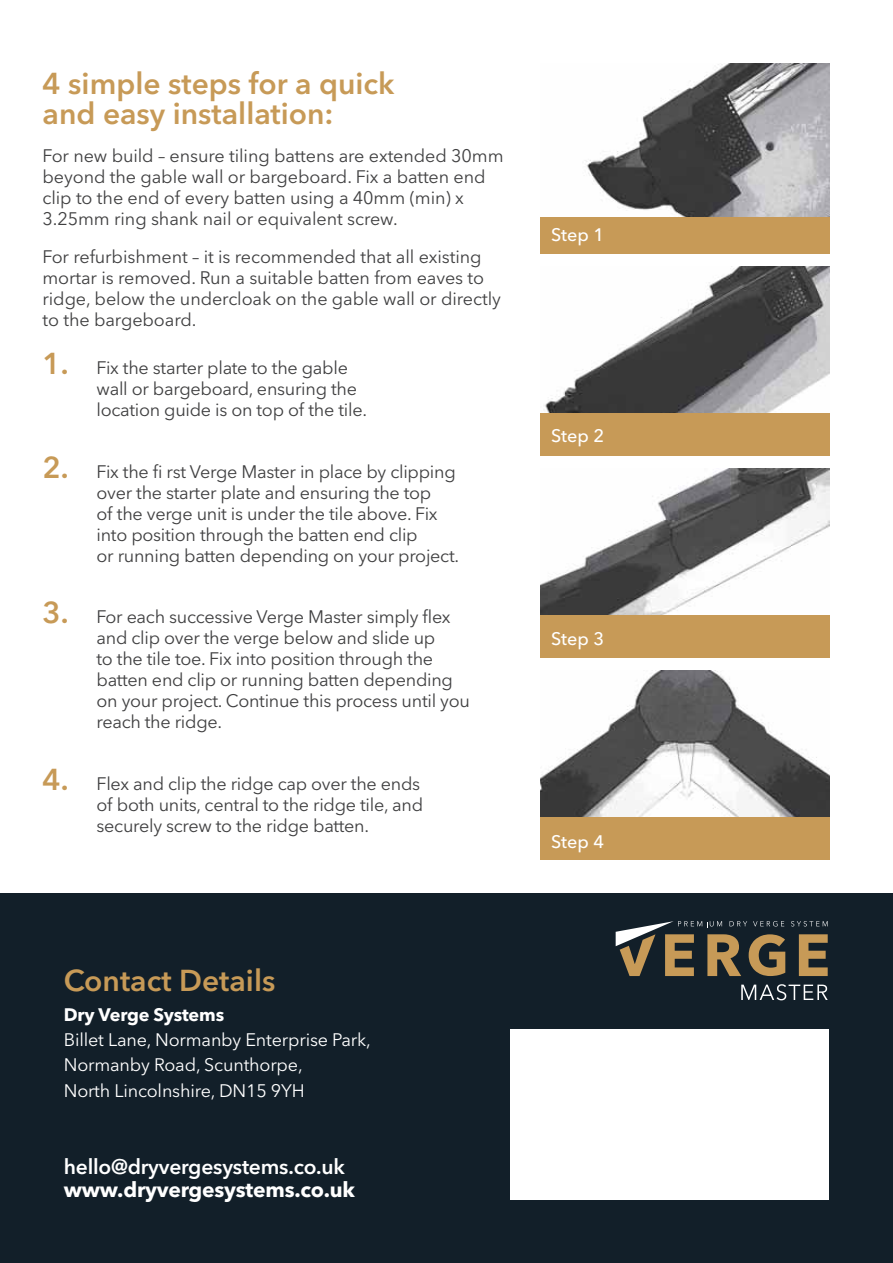
<style>
.page{position:relative;width:893px;height:1263px;background:#fff}
.page>*{position:absolute;margin:0;border:0;box-sizing:border-box;transform-origin:0 0}
.t1{font:600 30px/30px "Avenir Next";color:#c79a57}
.t2{font:600 21px "Avenir Next";letter-spacing:-.01em;color:#fff}
.t3{font:700 21px "Avenir Next";letter-spacing:-.01em;color:#fff}
.t4{font:18px/21px "Avenir Next";letter-spacing:-.015em;color:#404041}
.t5{font:18px/25.2px "Avenir Next";letter-spacing:-.01em;color:#fff}
.t6{font:500 18px "Avenir Next";color:#fff}
.t7{font:700 18px "Avenir Next";letter-spacing:-.01em;color:#fff}
.s1{font-weight:600;font-size:30px;color:#c79a57}
</style>
<div class="page">
<div style="left:0;top:894px;width:893px;height:369px;background:#121f29"></div>
<div style="left:510px;top:1029px;width:319px;height:170px;background:#fff"></div>
<svg style="left:799px;top:934px;width:29px;height:42px"></svg>
<svg style="left:616px;top:921px;width:169px;height:55px"></svg>
<svg style="left:791px;top:921px;width:37px;height:5px"></svg>
<svg style="left:741px;top:984px;width:87px;height:16px"></svg>
<img style="left:585px;top:64px;width:244px;height:153px">
<div style="left:540px;top:217px;width:289px;height:36px;background:#c79a57"></div>
<img style="left:544px;top:266px;width:285px;height:147px">
<div style="left:540px;top:413px;width:289px;height:42px;background:#c79a57"></div>
<img style="left:540px;top:468px;width:289px;height:147px">
<div style="left:540px;top:615px;width:289px;height:43px;background:#c79a57"></div>
<img style="left:540px;top:671px;width:289px;height:146px">
<div style="left:540px;top:817px;width:289px;height:43px;background:#c79a57"></div>
<h1 class="t1" style="left:43px;top:71px;width:353px">4 simple steps for a quick and easy installation:</h1>
<p class="t4" style="left:43px;top:147px;width:463px">For new build – ensure tiling battens are extended 30mm beyond the gable wall or bargeboard. Fix a batten end clip to the end of every batten using a 40mm (min) x 3.25mm ring shank nail or equivalent screw.</p>
<p class="t4" style="left:43px;top:248px;width:460px">For refurbishment – it is recommended that all existing mortar is removed. Run a suitable batten from eaves to ridge, below the undercloak on the gable wall or directly to the bargeboard.</p>
<p class="t4" style="left:97px;top:359px;width:272px;text-indent:-54px"><span class="s1">1.</span> Fix the starter plate to the gable wall or bargeboard, ensuring the location guide is on top of the tile.</p>
<p class="t4" style="left:97px;top:463px;width:364px;text-indent:-54px"><span class="s1">2.</span> Fix the fi rst Verge Master in place by clipping over the starter plate and ensuring the top<br>of the verge unit is under the tile above. Fix into position through the batten end clip<br>or running batten depending on your project.</p>
<p class="t4" style="left:97px;top:608px;width:375px;text-indent:-54px"><span class="s1">3.</span> For each successive Verge Master simply flex and clip over the verge below and slide up<br>to the tile toe. Fix into position through the batten end clip or running batten depending on your project. Continue this process until you reach the ridge.</p>
<p class="t4" style="left:97px;top:774px;width:328px;text-indent:-54px"><span class="s1">4.</span> Flex and clip the ridge cap over the ends of both units, central to the ridge tile, and securely screw to the ridge batten.</p>
<h1 class="t1" style="left:64px;top:968px;width:213px">Contact Details</h1>
<p class="t7" style="left:64px;top:1007px;width:162px">Dry Verge Systems</p>
<p class="t5" style="left:64px;top:1029px;width:309px">Billet Lane, Normanby Enterprise Park,<br>Normanby Road, Scunthorpe,<br>North Lincolnshire, DN15 9YH</p>
<p class="t2" style="left:64px;top:1158px;width:282px">hello@dryvergesystems.co.uk</p>
<p class="t3" style="left:64px;top:1181px;width:293px">www.dryvergesystems.co.uk</p>
<p class="t6" style="left:551px;top:227px;width:54px">Step 1</p>
<p class="t6" style="left:551px;top:429px;width:54px">Step 2</p>
<p class="t6" style="left:551px;top:632px;width:54px">Step 3</p>
<p class="t6" style="left:551px;top:834px;width:54px">Step 4</p>
</div>
